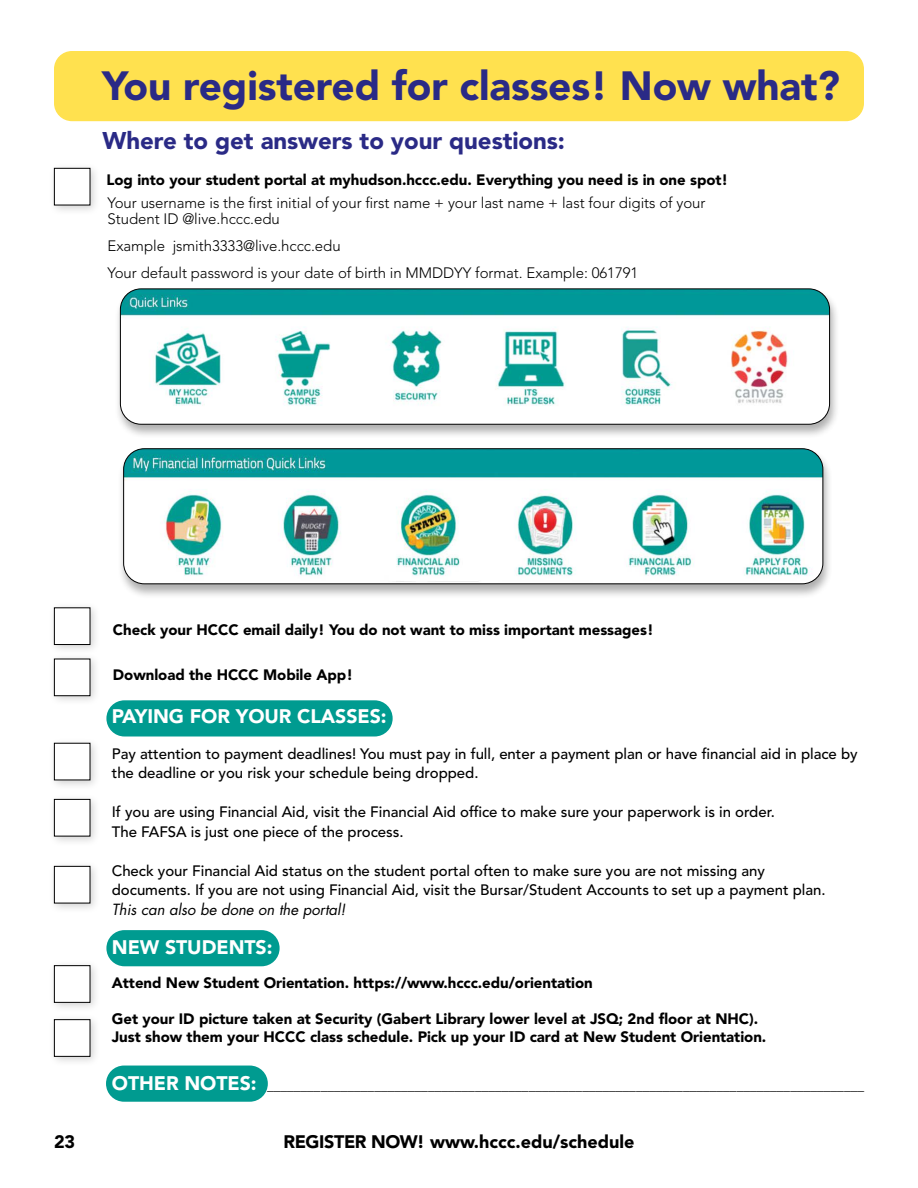
<style>
.page{position:relative;width:918px;height:1188px;background:#fff}
.page>*{position:absolute;margin:0;border:0;box-sizing:border-box;transform-origin:0 0}
.t1{font:900 40.5px "Avenir LT Std";letter-spacing:-.005em;color:#2a2a86}
.t2{font:900 24px "Avenir LT Std";letter-spacing:-.005em;color:#2a2a86}
.t3{font:900 19.5px "Avenir LT Std";letter-spacing:-.005em;color:#fff}
.t4{font:900 18px "Avenir LT Std";color:#000}
.t5{font:500 15px/19.5px "Avenir LT Std";letter-spacing:-.005em;color:#000}
.t6{font:900 15px/18px "Avenir LT Std";letter-spacing:-.005em;color:#000}
.t7{font:300 15px/16.5px "Avenir LT Std";letter-spacing:-.005em;color:#000}
.t8{font:italic 15px "Futura Std";letter-spacing:-.005em;color:#000}
.t9{font:300 13.5px "Avenir LT Std";color:#000}
.s1{font-weight:900;font-size:19.5px;color:#fff}
</style>
<div class="page">
<div style="left:106px;top:1066px;width:162px;height:36px;background:#009b90;border-radius:18px"></div>
<div style="left:106px;top:930px;width:174px;height:36px;background:#009b90;border-radius:18px"></div>
<div style="left:106px;top:700px;width:287px;height:37px;background:#009b90;border-radius:18px"></div>
<div style="left:54px;top:51px;width:810px;height:70px;background:#ffe14f;border-radius:18px"></div>
<div style="left:117px;top:447px;width:716px;height:152px;background:#000;opacity:.32"></div>
<img style="left:124px;top:449px;width:699px;height:135px">
<div style="left:123px;top:448px;width:700px;height:136px;border:1px solid #000;border-radius:21px"></div>
<div style="left:114px;top:287px;width:726px;height:153px;background:#000;opacity:.32"></div>
<img style="left:120px;top:289px;width:710px;height:135px">
<div style="left:120px;top:289px;width:710px;height:135px;border:1px solid #000;border-radius:21px"></div>
<div style="left:48px;top:162px;width:53px;height:54px;background:#000;opacity:.18"></div>
<div style="left:54px;top:168px;width:36px;height:37px;background:#fff"></div>
<div style="left:54px;top:168px;width:36px;height:37px;border:1px solid #000"></div>
<div style="left:48px;top:602px;width:53px;height:54px;background:#000;opacity:.18"></div>
<div style="left:54px;top:608px;width:36px;height:37px;background:#fff"></div>
<div style="left:54px;top:607px;width:36px;height:38px;border:1px solid #000"></div>
<div style="left:48px;top:653px;width:53px;height:54px;background:#000;opacity:.18"></div>
<div style="left:54px;top:659px;width:36px;height:37px;background:#fff"></div>
<div style="left:54px;top:659px;width:36px;height:37px;border:1px solid #000"></div>
<div style="left:48px;top:737px;width:53px;height:54px;background:#000;opacity:.18"></div>
<div style="left:54px;top:743px;width:36px;height:37px;background:#fff"></div>
<div style="left:48px;top:793px;width:53px;height:54px;background:#000;opacity:.18"></div>
<div style="left:54px;top:799px;width:36px;height:37px;background:#fff"></div>
<div style="left:54px;top:799px;width:36px;height:37px;border:1px solid #000"></div>
<div style="left:48px;top:860px;width:53px;height:54px;background:#000;opacity:.18"></div>
<div style="left:54px;top:866px;width:36px;height:37px;background:#fff"></div>
<div style="left:54px;top:866px;width:36px;height:37px;border:1px solid #000"></div>
<div style="left:48px;top:959px;width:53px;height:54px;background:#000;opacity:.18"></div>
<div style="left:54px;top:966px;width:36px;height:36px;background:#fff"></div>
<div style="left:54px;top:965px;width:36px;height:38px;border:1px solid #000"></div>
<div style="left:48px;top:1013px;width:53px;height:54px;background:#000;opacity:.18"></div>
<div style="left:54px;top:1020px;width:36px;height:36px;background:#fff"></div>
<div style="left:54px;top:1019px;width:36px;height:38px;border:1px solid #000"></div>
<h1 class="t1" style="left:102px;top:61px;width:739px">You registered for classes! Now what?</h1>
<h2 class="t2" style="left:103px;top:126px;width:464px">Where to get answers to your questions:</h2>
<p class="t6" style="left:106px;top:171px;width:623px">Log into your student portal at myhudson.hccc.edu. Everything you need is in one spot!</p>
<p class="t7" style="left:108px;top:195px;width:600px">Your username is the first initial of your first name + your last name + last four digits of your<br>Student ID @live.hccc.edu</p>
<p class="t7" style="left:108px;top:233px;width:532px;line-height:27px">Example jsmith3333@live.hccc.edu<br>Your default password is your date of birth in MMDDYY format. Example: 061791</p>
<p class="t6" style="left:113px;top:620px;width:542px">Check your HCCC email daily! You do not want to miss important messages!</p>
<p class="t6" style="left:113px;top:665px;width:242px">Download the HCCC Mobile App!</p>
<h3 class="t3" style="left:112px;top:704px;width:276px">PAYING FOR YOUR CLASSES:</h3>
<p class="t5" style="left:112px;top:744px;width:747px">Pay attention to payment deadlines! You must pay in full, enter a payment plan or have financial aid in place by the deadline or you risk your schedule being dropped.</p>
<p class="t5" style="left:112px;top:803px;width:665px">If you are using Financial Aid, visit the Financial Aid office to make sure your paperwork is in order.<br>The FAFSA is just one piece of the process.</p>
<p class="t5" style="left:112px;top:861px;width:715px">Check your Financial Aid status on the student portal often to make sure you are not missing any documents. If you are not using Financial Aid, visit the Bursar/Student Accounts to set up a payment plan.</p>
<p class="t8" style="left:112px;top:900px;width:235px">This can also be done on the portal!</p>
<h3 class="t3" style="left:112px;top:935px;width:162px">NEW STUDENTS:</h3>
<p class="t6" style="left:112px;top:974px;width:482px">Attend New Student Orientation. https://www.hccc.edu/orientation</p>
<p class="t6" style="left:112px;top:1010px;width:656px">Get your ID picture taken at Security (Gabert Library lower level at JSQ; 2nd floor at NHC).<br>Just show them your HCCC class schedule. Pick up your ID card at New Student Orientation.</p>
<p class="t9" style="left:112px;top:1078px;width:754px"><span class="s1">OTHER NOTES:</span> _________________________________________________________________________________________</p>
<p class="t4" style="left:54px;top:1130px;width:23px">23</p>
<p class="t4" style="left:284px;top:1130px;width:352px">REGISTER NOW! www.hccc.edu/schedule</p>
</div>
